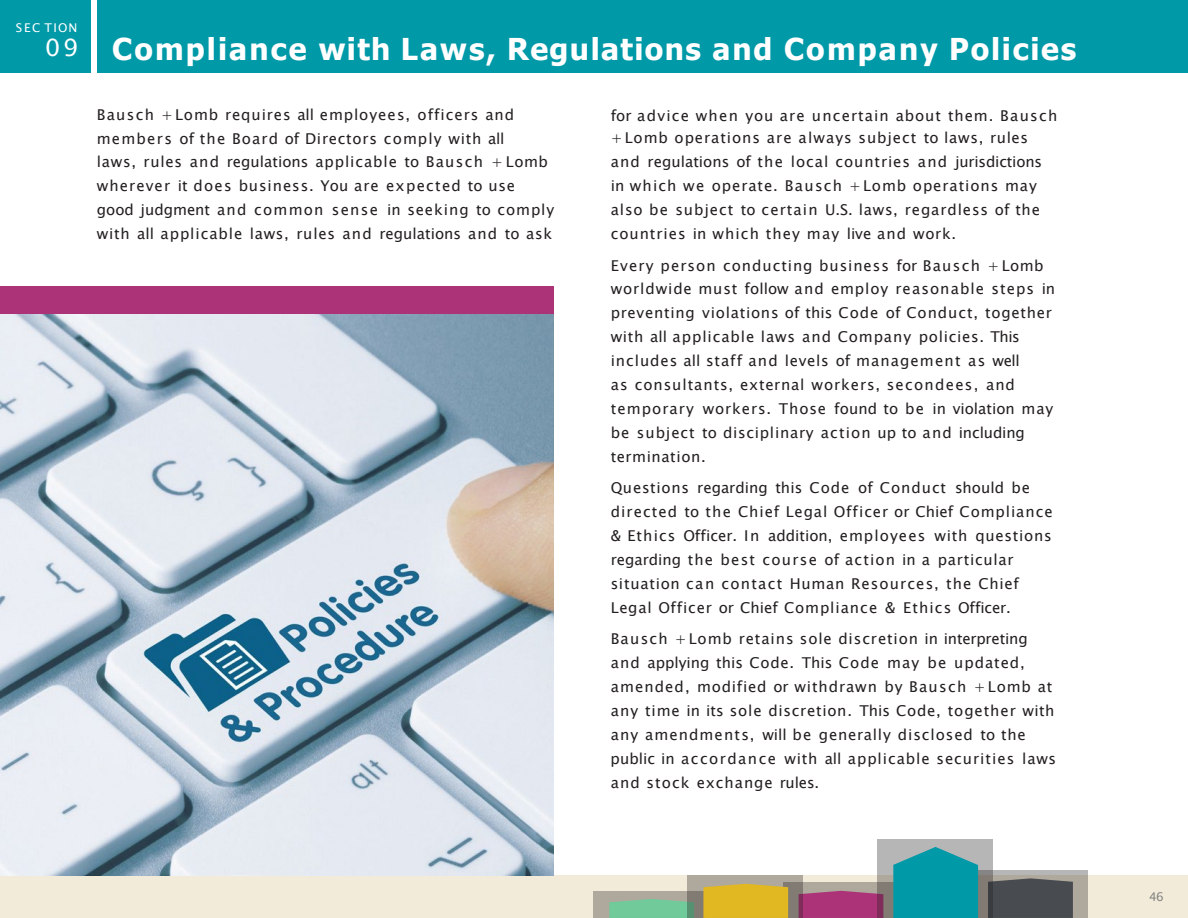
<style>
.page{position:relative;width:1188px;height:918px;background:#fff}
.page>*{position:absolute;margin:0;border:0;box-sizing:border-box;transform-origin:0 0}
.t1{font:700 30px "Tahoma";letter-spacing:.065em;color:#fff}
.t2{font:24px "Lucida Sans Unicode";color:#fff}
.t3{font:15px/24px "Lucida Sans Unicode";letter-spacing:.06em;color:#231f20}
.t4{font:12px "Lucida Sans Unicode";letter-spacing:.115em;color:#fff}
.t5{font:12px "Lucida Sans Unicode";color:#7f8183}
</style>
<div class="page">
<div style="left:0;top:876px;width:1188px;height:42px;background:#f3ebd9"></div>
<div style="left:783px;top:883px;width:115px;height:35px;background:#afa89c"></div>
<div style="left:803px;top:891px;width:74px;height:27px;background:#ac3378"></div>
<div style="left:593px;top:891px;width:115px;height:27px;background:#afa89c"></div>
<svg style="left:609px;top:899px;width:78px;height:19px"></svg>
<div style="left:687px;top:876px;width:116px;height:42px;background:#231f20;opacity:.33"></div>
<div style="left:703px;top:884px;width:85px;height:34px;background:#e1b722"></div>
<div style="left:972px;top:870px;width:116px;height:48px;background:#231f20;opacity:.33"></div>
<div style="left:993px;top:878px;width:80px;height:40px;background:#484b4f"></div>
<div style="left:877px;top:839px;width:116px;height:79px;background:#231f20;opacity:.33"></div>
<svg style="left:893px;top:847px;width:85px;height:71px;background:#179ca9"></svg>
<div style="left:0;top:0;width:91px;height:72px;background:#0099a8"></div>
<div style="left:97px;top:0;width:1091px;height:72px;background:#0099a8"></div>
<div style="left:0;top:286px;width:554px;height:28px;background:#ac3378"></div>
<img style="left:0;top:314px;width:553px;height:561px">
<p class="t4" style="left:16px;top:18px;width:63px">SEC TION</p>
<p class="t2" style="left:45px;top:29px;width:34px">09</p>
<h2 class="t1" style="left:112px;top:28px;width:966px">Compliance with Laws, Regulations and Company Policies</h2>
<p class="t3" style="left:97px;top:102px;width:453px">Bausch +Lomb requires all employees, officers and members of the Board of Directors comply with all<br>laws, rules and regulations applicable to Bausch + Lomb wherever it does business. You are expected to use</p>
<p class="t3" style="left:97px;top:198px;width:459px">good judgment and common sense in seeking to comply with all applicable laws, rules and regulations and to ask</p>
<p class="t3" style="left:611px;top:103px;width:448px">for advice when you are uncertain about them. Bausch</p>
<p class="t3" style="left:611px;top:126px;width:433px">+Lomb operations are always subject to laws, rules and regulations of the local countries and jurisdictions in which we operate. Bausch +Lomb operations may also be subject to certain U.S. laws, regardless of the countries in which they may live and work.</p>
<p class="t3" style="left:611px;top:253px;width:446px">Every person conducting business for Bausch +Lomb worldwide must follow and employ reasonable steps in preventing violations of this Code of Conduct, together with all applicable laws and Company policies. This includes all staff and levels of management as well</p>
<p class="t3" style="left:611px;top:373px;width:444px">as consultants, external workers, secondees, and temporary workers. Those found to be in violation may be subject to disciplinary action up to and including termination.</p>
<p class="t3" style="left:611px;top:476px;width:444px">Questions regarding this Code of Conduct should be directed to the Chief Legal Officer or Chief Compliance &amp; Ethics Officer. In addition, employees with questions regarding the best course of action in a particular situation can contact Human Resources, the Chief Legal Officer or Chief Compliance &amp; Ethics Officer.</p>
<p class="t3" style="left:611px;top:627px;width:447px">Bausch +Lomb retains sole discretion in interpreting and applying this Code. This Code may be updated, amended, modified or withdrawn by Bausch +Lomb at any time in its sole discretion. This Code, together with any amendments, will be generally disclosed to the public in accordance with all applicable securities laws and stock exchange rules.</p>
<p class="t5" style="left:1149px;top:887px;width:16px">46</p>
</div>
